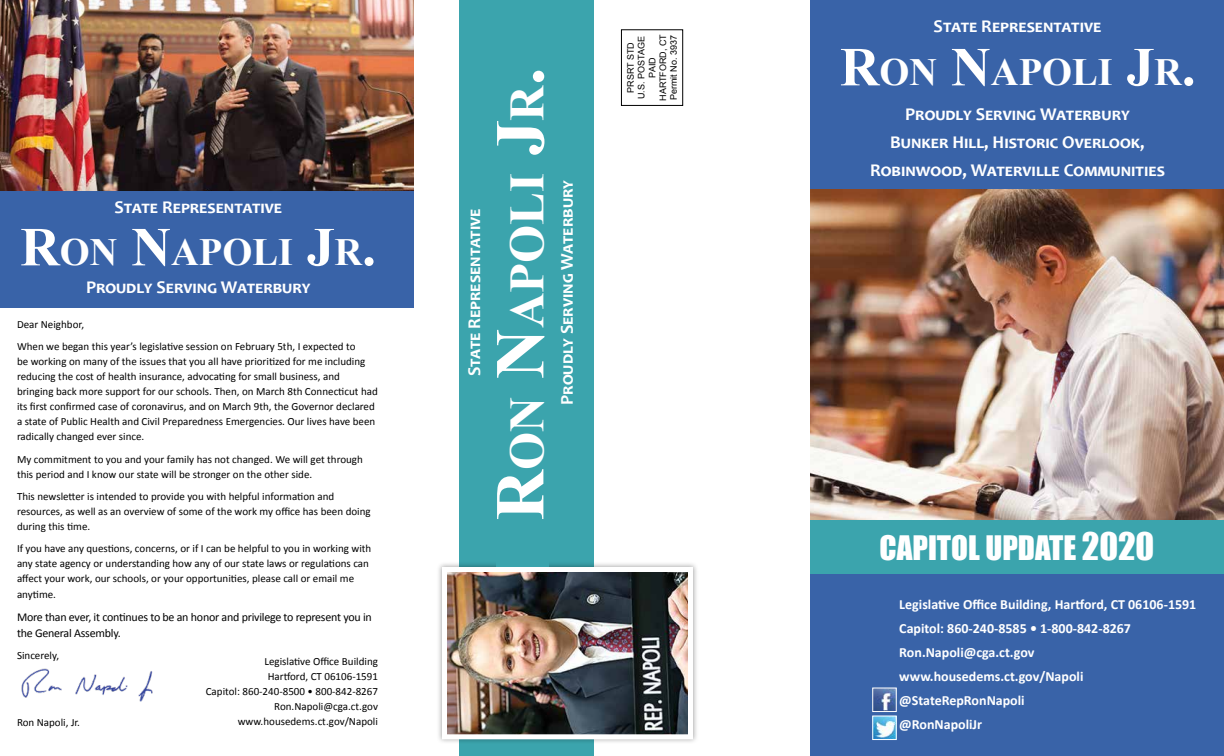
<style>
.page{position:relative;width:1224px;height:756px;background:#fff}
.page>*{position:absolute;margin:0;border:0;box-sizing:border-box;transform-origin:0 0}
.t1{font:700 49px "Times New Roman";color:#fff}
.t2{font:700 38.5px "Times New Roman";color:#fff}
.t3{font:31px "Impact";color:#fff}
.t4{font:700 18px/28px "Candara";color:#fff;text-align:center}
.t5{font:700 14px/24px "Calibri";color:#fff}
.t6{font:12px/16px "Calibri";letter-spacing:-.02em;color:#000}
.t7{font:11px/15px "Calibri";color:#000}
.t8{font:9px/10.8px "Arial";color:#000;text-align:center}
.s1{font-size:55px}
.s2{font-size:70px}
.s3{font-size:35px}
</style>
<div class="page">
<div style="left:810px;top:0;width:414px;height:198px;background:#3963a8"></div>
<img style="left:0;top:0;width:414px;height:191px">
<div style="left:0;top:191px;width:414px;height:117px;background:#3963a8"></div>
<div style="left:621px;top:30px;width:62px;height:76px;border:1px solid #000"></div>
<img style="left:810px;top:189px;width:414px;height:331px">
<div style="left:810px;top:567px;width:414px;height:189px;background:#3963a8"></div>
<div style="left:459px;top:0;width:135px;height:756px;background:#3ba4ad"></div>
<div style="left:436px;top:562px;width:263px;height:183px;background:#000;opacity:.35"></div>
<img style="left:448px;top:573px;width:239px;height:160px">
<div style="left:442px;top:567px;width:251px;height:172px;border:5px solid #fff"></div>
<img style="left:21px;top:669px;width:132px;height:33px">
<div style="left:496px;top:21px;width:53px;height:546px;background:#3ba4ad"></div>
<div style="left:810px;top:520px;width:414px;height:54px;background:#3ba4ad"></div>
<img style="left:874px;top:690px;width:21px;height:20px">
<div style="left:872px;top:688px;width:25px;height:24px;border:1px solid #fff"></div>
<img style="left:874px;top:718px;width:21px;height:20px">
<div style="left:872px;top:716px;width:25px;height:24px;border:1px solid #fff"></div>
<h3 class="t4" style="left:114px;top:193px;width:169px">State Representative</h3>
<h2 class="t2" style="left:20px;top:226px;width:357px"><span class="s1">R</span>ON <span class="s1">N</span>APOLI <span class="s1">J</span>R<span class="s1">.</span></h2>
<h3 class="t4" style="left:86px;top:273px;width:226px">Proudly Serving Waterbury</h3>
<p class="t7" style="left:17px;top:314px;width:340px;line-height:22.2px">Dear Neighbor,<br>When we began this year’s legislative session on February 5th, I expected to</p>
<p class="t7" style="left:17px;top:354px;width:362px">be working on many of the issues that you all have prioritized for me including reducing the cost of health insurance, advocating for small business, and bringing back more support for our schools. Then, on March 8th Connecticut had its first confirmed case of coronavirus, and on March 9th, the Governor declared a state of Public Health and Civil Preparedness Emergencies. Our lives have been radically changed ever since.</p>
<p class="t7" style="left:17px;top:452px;width:347px">My commitment to you and your family has not changed. We will get through this period and I know our state will be stronger on the other side.</p>
<p class="t7" style="left:17px;top:489px;width:355px">This newsletter is intended to provide you with helpful information and resources, as well as an overview of some of the work my office has been doing during this time.</p>
<p class="t7" style="left:17px;top:541px;width:356px">If you have any questions, concerns, or if I can be helpful to you in working with any state agency or understanding how any of our state laws or regulations can affect your work, our schools, or your opportunities, please call or email me</p>
<p class="t7" style="left:17px;top:587px;width:41px">anytime.</p>
<p class="t6" style="left:17px;top:609px;width:356px">More than ever, it continues to be an honor and privilege to represent you in the General Assembly.</p>
<p class="t7" style="left:17px;top:648px;width:44px">Sincerely,</p>
<p class="t7" style="left:206px;top:654px;width:174px;text-align:right">Legislative Office Building<br>Hartford, CT 06106-1591<br>Capitol: 860-240-8500 • 800-842-8267<br>Ron.Napoli@cga.ct.gov www.housedems.ct.gov/Napoli</p>
<p class="t7" style="left:17px;top:715px;width:65px">Ron Napoli, Jr.</p>
<h3 class="t4" style="left:460px;top:376px;width:169px;rotate:-90deg">State Representative</h3>
<h1 class="t1" style="left:493px;top:520px;width:454px;rotate:-90deg"><span class="s2">R</span>ON <span class="s2">N</span>APOLI <span class="s2">J</span>R<span class="s2">.</span></h1>
<h3 class="t4" style="left:553px;top:405px;width:226px;rotate:-90deg">Proudly Serving Waterbury</h3>
<p class="t8" style="left:625px;top:101px;width:68px;rotate:-90deg">PRSRT STD<br>U.S. POSTAGE<br>PAID<br>HARTFORD, CT<br>Permit No. 3937</p>
<h3 class="t4" style="left:934px;top:12px;width:169px">State Representative</h3>
<h2 class="t2" style="left:840px;top:46px;width:357px"><span class="s1">R</span>ON <span class="s1">N</span>APOLI <span class="s1">J</span>R<span class="s1">.</span></h2>
<h3 class="t4" style="left:870px;top:100px;width:296px">Proudly Serving Waterbury<br>Bunker Hill, Historic Overlook,<br>Robinwood, Waterville Communities</h3>
<h3 class="t3" style="left:880px;top:524px;width:276px">CAPITOL UPDATE <span class="s3">2020</span></h3>
<p class="t5" style="left:899px;top:592px;width:299px">Legislative Office Building, Hartford, CT 06106-1591<br>Capitol: 860-240-8585 • 1-800-842-8267<br>Ron.Napoli@cga.ct.gov www.housedems.ct.gov/Napoli @StateRepRonNapoli<br>@RonNapoliJr</p>
</div>
